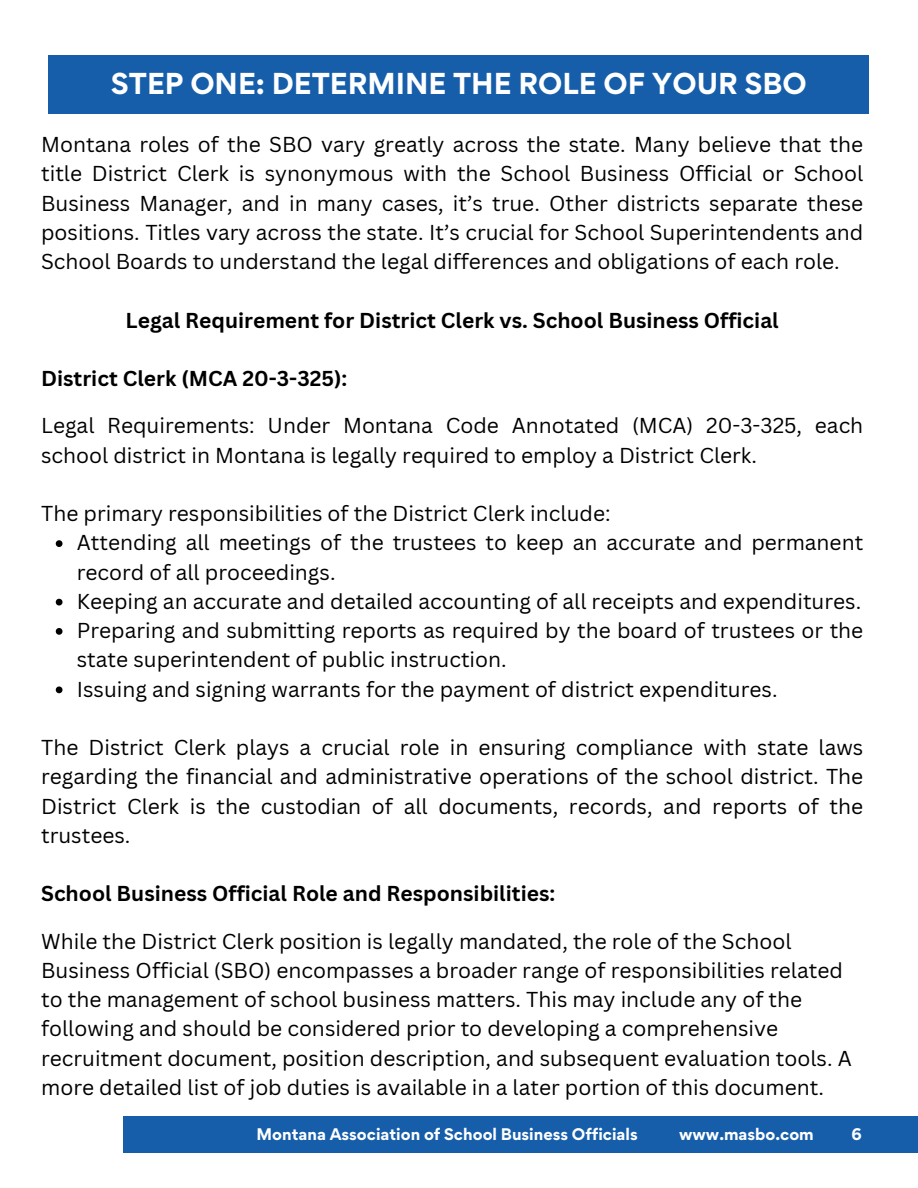
<style>
.page{position:relative;width:918px;height:1188px;background:#fff}
.page>*{position:absolute;margin:0;border:0;box-sizing:border-box;transform-origin:0 0}
.t1{font:700 27px "Gordita";color:#fff}
.t2{font:21px/29.2px "Canva Sans";color:#000}
.t3{font:700 21px "Canva Sans";color:#000}
.t4{font:700 15px "Gordita";color:#fff}
</style>
<div class="page">
<div style="left:49px;top:55px;width:820px;height:58px;background:#165eaa"></div>
<svg style="left:56px;top:540px;width:7px;height:7px"></svg>
<svg style="left:56px;top:599px;width:7px;height:7px"></svg>
<svg style="left:56px;top:628px;width:7px;height:7px"></svg>
<svg style="left:56px;top:687px;width:7px;height:6px"></svg>
<div style="left:124px;top:1116px;width:794px;height:36px;background:#165eaa"></div>
<p class="t1" style="left:111px;top:66px;width:697px">STEP ONE: DETERMINE THE ROLE OF YOUR SBO</p>
<h1 class="t2" style="left:41px;top:129px;width:824px;text-align:justify">Montana roles of the SBO vary greatly across the state. Many believe that the title District Clerk is synonymous with the School Business Official or School Business Manager, and in many cases, it’s true. Other districts separate these positions. Titles vary across the state. It’s crucial for School Superintendents and School Boards to understand the legal differences and obligations of each role.</h1>
<h3 class="t3" style="left:126px;top:305px;width:655px">Legal Requirement for District Clerk vs. School Business Official</h3>
<h2 class="t3" style="left:41px;top:364px;width:308px">District Clerk (MCA 20-3-325):</h2>
<h2 class="t2" style="left:41px;top:411px;width:824px">Legal Requirements: Under Montana Code Annotated (MCA) 20-3-325, each school district in Montana is legally required to employ a District Clerk.</h2>
<h3 class="t2" style="left:41px;top:498px;width:571px">The primary responsibilities of the District Clerk include:</h3>
<h3 class="t2" style="left:77px;top:528px;width:788px">Attending all meetings of the trustees to keep an accurate and permanent record of all proceedings.</h3>
<p class="t2" style="left:77px;top:586px;width:786px">Keeping an accurate and detailed accounting of all receipts and expenditures.</p>
<p class="t2" style="left:77px;top:615px;width:788px">Preparing and submitting reports as required by the board of trustees or the state superintendent of public instruction.</p>
<p class="t2" style="left:77px;top:674px;width:702px">Issuing and signing warrants for the payment of district expenditures.</p>
<p class="t2" style="left:41px;top:732px;width:824px;text-align:justify">The District Clerk plays a crucial role in ensuring compliance with state laws regarding the financial and administrative operations of the school district. The District Clerk is the custodian of all documents, records, and reports of the trustees.</p>
<h3 class="t3" style="left:41px;top:879px;width:516px">School Business Official Role and Responsibilities:</h3>
<h2 class="t2" style="left:41px;top:926px;width:812px">While the District Clerk position is legally mandated, the role of the School Business Official (SBO) encompasses a broader range of responsibilities related to the management of school business matters. This may include any of the following and should be considered prior to developing a comprehensive recruitment document, position description, and subsequent evaluation tools. A more detailed list of job duties is available in a later portion of this document.</h2>
<h3 class="t4" style="left:257px;top:1124px;width:383px">Montana Association of School Business Officials</h3>
<h3 class="t4" style="left:679px;top:1124px;width:136px">www.masbo.com</h3>
<h3 class="t4" style="left:851px;top:1124px;width:12px">6</h3>
</div>
